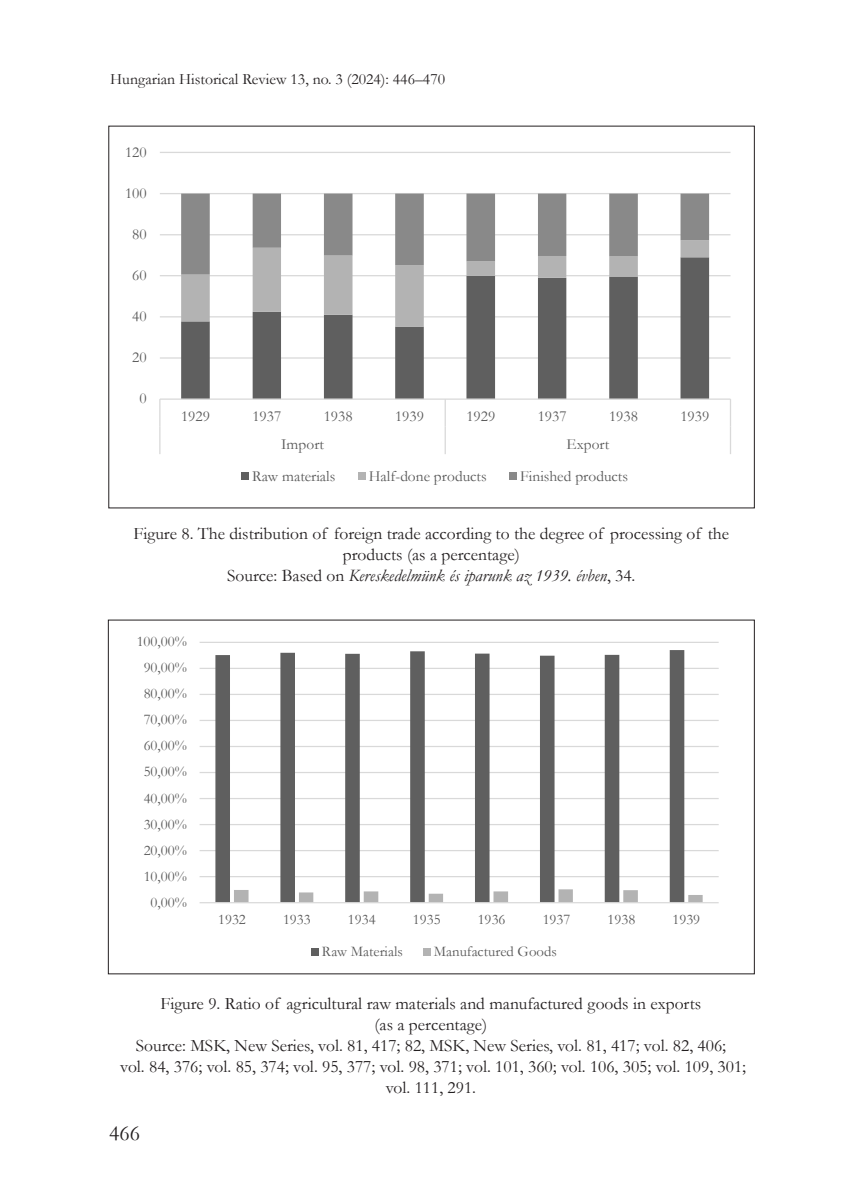
<style>
.page{position:relative;width:851px;height:1200px;background:#fff}
.page>*{position:absolute;margin:0;border:0;box-sizing:border-box;transform-origin:0 0}
.t1{font:21.88px "Garamond";color:#231f20}
.Képaláírás{font:17.5px/21px "Garamond";color:#231f20;text-align:center}
.Képaláírás-2{font:italic 17.5px "Garamond";color:#231f20}
.t2{font:15.75px "Garamond";color:#231f20}
.t3{font:15.4px "Garamond";color:#595959}
.t4{font:14.7px "Garamond";color:#595959}
.s1{font-style:normal}
</style>
<div class="page">
<hr style="left:160px;top:357px;width:570px;height:1px;background:#d9d9d9">
<hr style="left:160px;top:316px;width:570px;height:1px;background:#d9d9d9">
<hr style="left:160px;top:275px;width:570px;height:1px;background:#d9d9d9">
<hr style="left:160px;top:234px;width:570px;height:1px;background:#d9d9d9">
<hr style="left:160px;top:193px;width:570px;height:1px;background:#d9d9d9">
<hr style="left:160px;top:152px;width:570px;height:1px;background:#d9d9d9">
<svg style="left:181px;top:326px;width:527px;height:72px"></svg>
<svg style="left:181px;top:274px;width:527px;height:52px"></svg>
<svg style="left:181px;top:193px;width:527px;height:81px"></svg>
<hr style="left:160px;top:398px;width:570px;height:1px;background:#d9d9d9">
<svg style="left:159px;top:399px;width:1px;height:55px"></svg>
<svg style="left:444px;top:399px;width:1px;height:55px"></svg>
<div style="left:241px;top:472px;width:8px;height:8px;background:#5f5f5f"></div>
<div style="left:357px;top:472px;width:8px;height:8px;background:#b3b3b3"></div>
<div style="left:509px;top:472px;width:7px;height:8px;background:#898989"></div>
<hr style="left:199px;top:875px;width:519px;height:2px;background:#d9d9d9">
<hr style="left:199px;top:849px;width:519px;height:2px;background:#d9d9d9">
<hr style="left:199px;top:823px;width:519px;height:2px;background:#d9d9d9">
<hr style="left:199px;top:797px;width:519px;height:2px;background:#d9d9d9">
<hr style="left:199px;top:771px;width:519px;height:2px;background:#d9d9d9">
<hr style="left:199px;top:745px;width:519px;height:2px;background:#d9d9d9">
<hr style="left:199px;top:719px;width:519px;height:2px;background:#d9d9d9">
<hr style="left:199px;top:693px;width:519px;height:2px;background:#d9d9d9">
<hr style="left:199px;top:667px;width:519px;height:2px;background:#d9d9d9">
<hr style="left:199px;top:641px;width:519px;height:2px;background:#d9d9d9">
<svg style="left:215px;top:650px;width:469px;height:251px"></svg>
<svg style="left:234px;top:889px;width:468px;height:12px"></svg>
<hr style="left:199px;top:901px;width:519px;height:2px;background:#d9d9d9">
<div style="left:311px;top:947px;width:7px;height:8px;background:#5f5f5f"></div>
<div style="left:423px;top:947px;width:7px;height:8px;background:#b3b3b3"></div>
<p class="t2" style="left:110px;top:69px;width:336px">Hungarian Historical Review 13, no. 3 (2024): 446–470</p>
<p class="t3" style="left:125px;top:141px;width:23px">120</p>
<p class="t3" style="left:125px;top:182px;width:23px">100</p>
<p class="t3" style="left:132px;top:223px;width:16px">80</p>
<p class="t3" style="left:132px;top:265px;width:16px">60</p>
<p class="t3" style="left:132px;top:306px;width:16px">40</p>
<p class="t3" style="left:132px;top:347px;width:16px">20</p>
<p class="t3" style="left:139px;top:388px;width:9px">0</p>
<p class="t3" style="left:181px;top:406px;width:30px">1929</p>
<p class="t3" style="left:252px;top:406px;width:30px">1937</p>
<p class="t3" style="left:323px;top:406px;width:30px">1938</p>
<p class="t3" style="left:395px;top:406px;width:30px">1939</p>
<p class="t3" style="left:466px;top:406px;width:30px">1929</p>
<p class="t3" style="left:537px;top:406px;width:30px">1937</p>
<p class="t3" style="left:608px;top:406px;width:30px">1938</p>
<p class="t3" style="left:680px;top:406px;width:30px">1939</p>
<p class="t3" style="left:281px;top:433px;width:44px">Import</p>
<p class="t3" style="left:566px;top:433px;width:44px">Export</p>
<p class="t3" style="left:252px;top:465px;width:85px">Raw materials</p>
<p class="t3" style="left:369px;top:465px;width:119px">Half-done products</p>
<p class="t3" style="left:520px;top:465px;width:109px">Finished products</p>
<p class="Képaláírás" style="left:133px;top:523px;width:596px">Figure 8. The distribution of foreign trade according to the degree of processing of the products (as a percentage)</p>
<p class="Képaláírás-2" style="left:227px;top:564px;width:409px"><span class="s1">Source: Based on</span> Kereskedelmünk és iparunk az 1939. évben<span class="s1">, 34.</span></p>
<p class="t4" style="left:137px;top:631px;width:52px">100,00%</p>
<p class="t4" style="left:144px;top:657px;width:45px">90,00%</p>
<p class="t4" style="left:144px;top:683px;width:45px">80,00%</p>
<p class="t4" style="left:144px;top:709px;width:45px">70,00%</p>
<p class="t4" style="left:144px;top:735px;width:45px">60,00%</p>
<p class="t4" style="left:144px;top:761px;width:45px">50,00%</p>
<p class="t4" style="left:144px;top:787px;width:45px">40,00%</p>
<p class="t4" style="left:144px;top:813px;width:45px">30,00%</p>
<p class="t4" style="left:144px;top:839px;width:45px">20,00%</p>
<p class="t4" style="left:144px;top:865px;width:45px">10,00%</p>
<p class="t4" style="left:150px;top:892px;width:38px">0,00%</p>
<p class="t4" style="left:218px;top:909px;width:29px">1932</p>
<p class="t4" style="left:283px;top:909px;width:29px">1933</p>
<p class="t4" style="left:348px;top:909px;width:29px">1934</p>
<p class="t4" style="left:412px;top:909px;width:29px">1935</p>
<p class="t4" style="left:477px;top:909px;width:29px">1936</p>
<p class="t4" style="left:542px;top:909px;width:29px">1937</p>
<p class="t4" style="left:607px;top:909px;width:29px">1938</p>
<p class="t4" style="left:672px;top:909px;width:29px">1939</p>
<p class="t4" style="left:322px;top:941px;width:82px">Raw Materials</p>
<p class="t4" style="left:433px;top:941px;width:125px">Manufactured Goods</p>
<p class="Képaláírás" style="left:160px;top:991px;width:542px">Figure 9. Ratio of agricultural raw materials and manufactured goods in exports (as a percentage)</p>
<p class="Képaláírás" style="left:120px;top:1033px;width:627px">Source: MSK, New Series, vol. 81, 417; 82, MSK, New Series, vol. 81, 417; vol. 82, 406;<br>vol. 84, 376; vol. 85, 374; vol. 95, 377; vol. 98, 371; vol. 101, 360; vol. 106, 305; vol. 109, 301; vol. 111, 291.</p>
<p class="t1" style="left:109px;top:1117px;width:32px">466</p>
</div>
